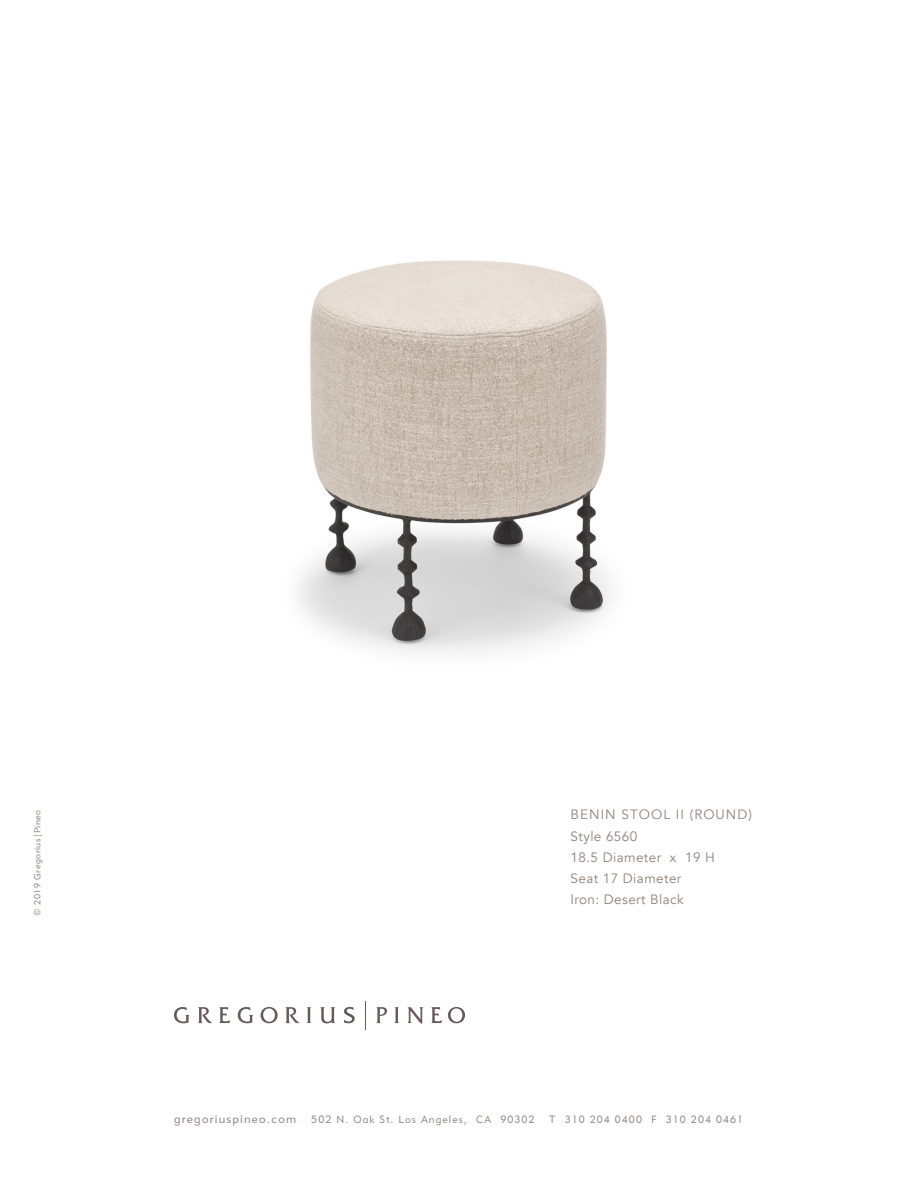
<style>
.page{position:relative;width:918px;height:1188px;background:#fff}
.page>*{position:absolute;margin:0;border:0;box-sizing:border-box;transform-origin:0 0}
.t1{font:13.5px "Avenir";letter-spacing:.03em;color:#8f8279}
.t2{font:13.5px "Avenir";letter-spacing:.075em;color:#8f8279}
.t3{font:12px "Geometric 415 BT Lite A";letter-spacing:.1em;color:#8f8279}
.t4{font:10.5px "Geometric 415 BT Lite A";letter-spacing:.1em;color:#8f8279}
.t5{font:9px "Geometric 415 BT Lite A";letter-spacing:.05em;color:#8f8279}
</style>
<div class="page">
<svg style="left:174px;top:1007px;width:15px;height:16px"></svg>
<svg style="left:238px;top:1007px;width:15px;height:16px"></svg>
<svg style="left:261px;top:1007px;width:17px;height:16px"></svg>
<svg style="left:448px;top:1007px;width:17px;height:16px"></svg>
<svg style="left:307px;top:1007px;width:4px;height:16px"></svg>
<svg style="left:395px;top:1007px;width:4px;height:16px"></svg>
<svg style="left:344px;top:1007px;width:11px;height:16px"></svg>
<svg style="left:198px;top:1007px;width:14px;height:16px"></svg>
<svg style="left:285px;top:1007px;width:15px;height:16px"></svg>
<svg style="left:376px;top:1007px;width:11px;height:16px"></svg>
<svg style="left:219px;top:1007px;width:11px;height:16px"></svg>
<svg style="left:431px;top:1007px;width:11px;height:16px"></svg>
<svg style="left:320px;top:1007px;width:15px;height:16px"></svg>
<svg style="left:407px;top:1007px;width:16px;height:17px"></svg>
<svg style="left:365px;top:1001px;width:1px;height:28px"></svg>
<img style="left:298px;top:260px;width:313px;height:393px">
<p class="t5" style="left:32px;top:916px;width:107px;rotate:-90deg">© 2019 Gregorius|Pineo</p>
<p class="t2" style="left:571px;top:806px;width:183px">BENIN STOOL II (ROUND)</p>
<p class="t1" style="left:571px;top:828px;width:68px">Style 6560</p>
<p class="t1" style="left:571px;top:849px;width:146px">18.5 Diameter x 19 H</p>
<p class="t1" style="left:571px;top:870px;width:112px">Seat 17 Diameter</p>
<p class="t1" style="left:571px;top:891px;width:114px">Iron: Desert Black</p>
<p class="t3" style="left:174px;top:1112px;width:124px">gregoriuspineo.com</p>
<p class="t4" style="left:311px;top:1113px;width:433px">502 N. Oak St. Los Angeles, CA 90302 T 310 204 0400 F 310 204 0461</p>
</div>
